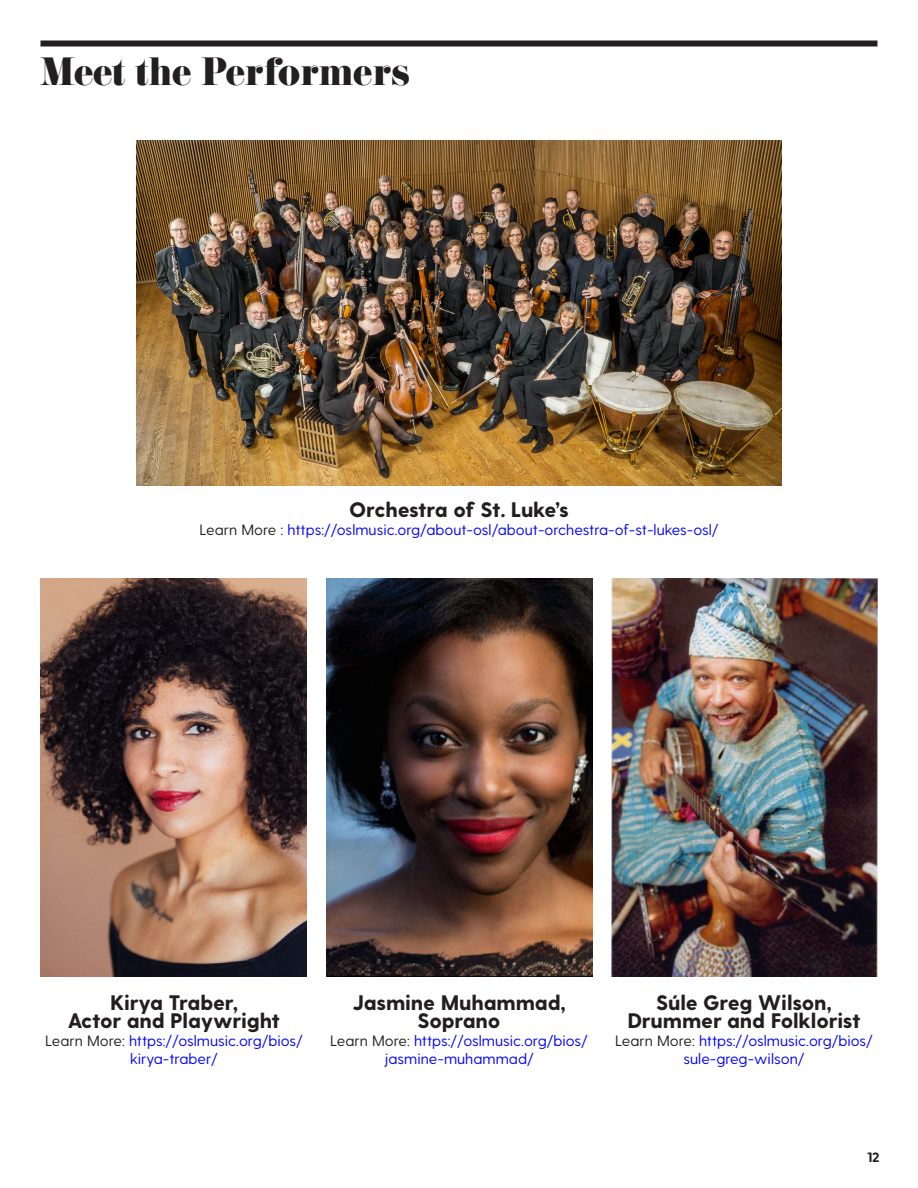
<style>
.page{position:relative;width:918px;height:1188px;background:#fff}
.page>*{position:absolute;margin:0;border:0;box-sizing:border-box;transform-origin:0 0}
.t1{font:34.5px "Eloquent JF Regular Pro";color:#231f20}
.t2{font:800 21px/18px "Greycliff CF";letter-spacing:-.01em;color:#231f20;text-align:center}
.t3{font:15px/18px "Greycliff CF";color:#00f;text-align:center}
.t4{font:800 13.5px "Greycliff CF";color:#231f20}
.s1{color:#231f20}
</style>
<div class="page">
<div style="left:40px;top:40px;width:838px;height:6px;background:#231f20"></div>
<img style="left:137px;top:140px;width:644px;height:346px">
<img style="left:327px;top:578px;width:265px;height:399px">
<img style="left:40px;top:578px;width:266px;height:398px">
<img style="left:612px;top:578px;width:266px;height:399px">
<p class="t1" style="left:40px;top:53px;width:371px">Meet the Performers</p>
<p class="t2" style="left:349px;top:501px;width:221px">Orchestra of St. Luke’s</p>
<p class="t3" style="left:199px;top:521px;width:521px"><span class="s1">Learn More :</span> https://oslmusic.org/about-osl/about-orchestra-of-st-lukes-osl/</p>
<p class="t2" style="left:110px;top:995px;width:129px">Kirya Traber,</p>
<p class="t2" style="left:68px;top:1013px;width:214px">Actor and Playwright</p>
<p class="t3" style="left:45px;top:1032px;width:259px"><span class="s1">Learn More:</span> https://oslmusic.org/bios/ kirya-traber/</p>
<p class="t2" style="left:352px;top:995px;width:215px">Jasmine Muhammad,<br>Soprano</p>
<p class="t3" style="left:330px;top:1032px;width:259px"><span class="s1">Learn More:</span> https://oslmusic.org/bios/ jasmine-muhammad/</p>
<p class="t2" style="left:627px;top:995px;width:235px">Súle Greg Wilson,<br>Drummer and Folklorist</p>
<p class="t3" style="left:615px;top:1032px;width:259px"><span class="s1">Learn More:</span> https://oslmusic.org/bios/ sule-greg-wilson/</p>
<p class="t4" style="left:867px;top:1149px;width:14px">12</p>
</div>
